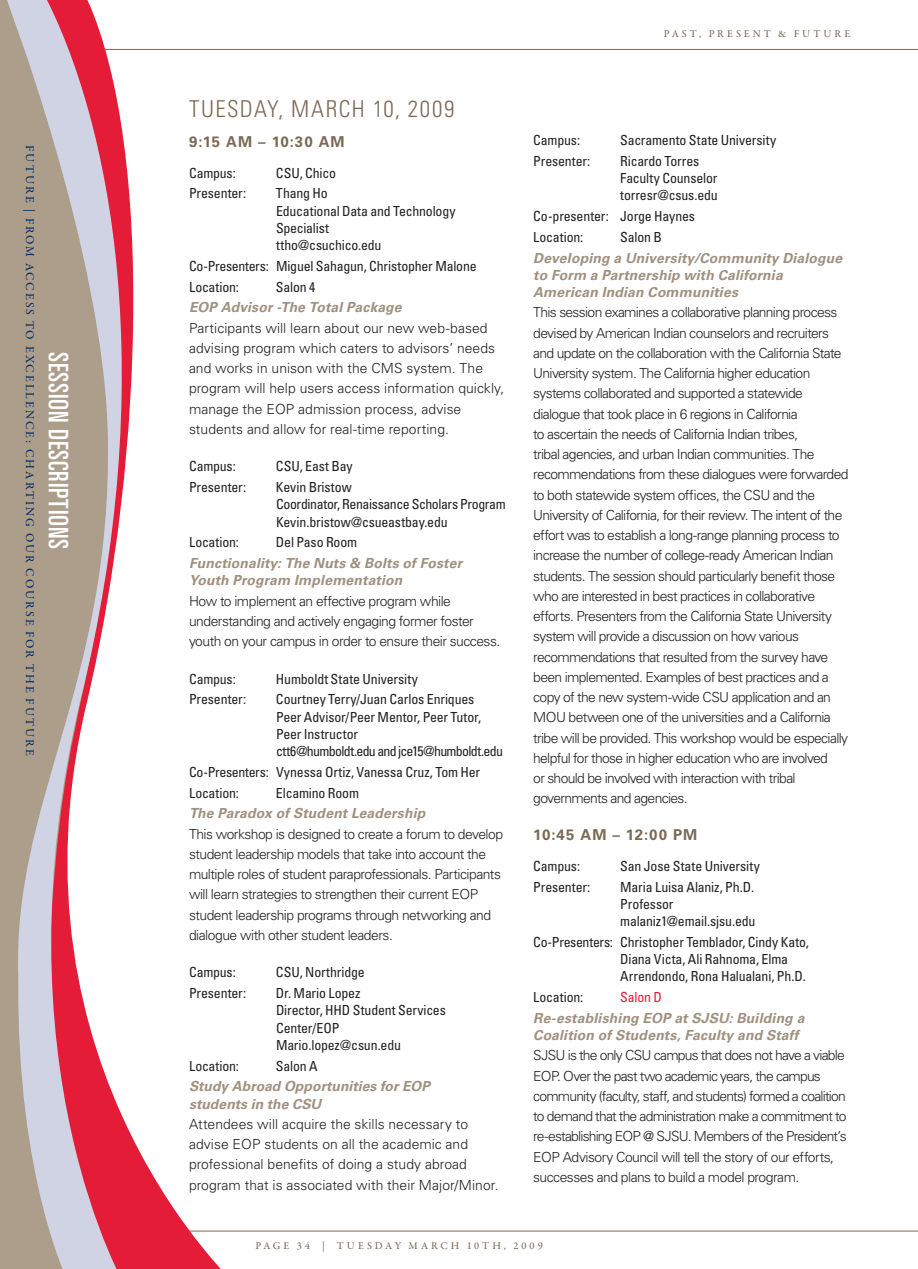
<style>
.page{position:relative;width:918px;height:1269px;background:#fff}
.page>*{position:absolute;margin:0;border:0;box-sizing:border-box;transform-origin:0 0}
.body_text{font:ultra-condensed 27px "Univers LT Std";letter-spacing:.03em;color:#fff}
.Header_Past{font:300 condensed 23.25px "Univers LT Std";letter-spacing:.06em;color:#7c6954}
.Times_for_Session_De{font:700 15px "Univers LT Std";letter-spacing:.07em;color:#7c6954}
.body_text-2{font:300 13.8px/20.2px "Univers LT Std";letter-spacing:-.045em;color:#231f20}
.body_text_presentors{font:condensed 13.8px/17.2px "Univers LT Std";letter-spacing:-.015em;color:#231f20}
.body_text-3{font:300 13.8px/20.2px "Univers LT Std";letter-spacing:.005em;color:#231f20}
.Subhead_Session_titl{font:italic 700 13.8px/17.2px "Univers LT Std";letter-spacing:.01em;color:#a0907e}
.body_text_presentors-2{font:condensed 13.8px "Univers LT Std";letter-spacing:-.015em;color:#e41c37}
.body_text-4{font:500 12px "Garamond Premr Pro";letter-spacing:.155em;color:#002c62}
.body_text-5{font:500 10.5px "Garamond Premr Pro";letter-spacing:.285em;color:#7c6954}
</style>
<div class="page">
<hr style="left:0;top:1231px;width:918px;height:1px;background:#7c6954">
<hr style="left:0;top:49px;width:918px;height:1px;background:#7c6954">
<svg style="left:159px;top:48px;width:80px;height:1221px"></svg>
<svg style="left:0;top:0;width:159px;height:1269px"></svg>
<p class="body_text-4" style="left:37px;top:145px;width:613px;rotate:90deg">FUTURE | FROM ACCESS TO EXCELLENCE: CHARTING OUR COURSE FOR THE FUTURE</p>
<p class="body_text" style="left:74px;top:352px;width:198px;rotate:90deg">SESSION DESCRIPTIONS</p>
<p class="Header_Past" style="left:189px;top:95px;width:267px">TUESDAY, MARCH 10, 2009</p>
<p class="Times_for_Session_De" style="left:189px;top:133px;width:155px">9:15 AM – 10:30 AM</p>
<p class="body_text_presentors" style="left:189px;top:164px;width:48px">Campus:</p>
<p class="body_text_presentors" style="left:276px;top:164px;width:62px">CSU, Chico</p>
<p class="body_text_presentors" style="left:189px;top:185px;width:59px">Presenter:</p>
<p class="body_text_presentors" style="left:276px;top:185px;width:181px">Thang Ho<br>Educational Data and Technology<br>Specialist<br>ttho@csuchico.edu</p>
<p class="body_text_presentors" style="left:189px;top:257px;width:289px">Co-Presenters: Miguel Sahagun, Christopher Malone</p>
<p class="body_text_presentors" style="left:189px;top:278px;width:52px">Location:</p>
<p class="body_text_presentors" style="left:276px;top:278px;width:41px">Salon 4</p>
<p class="Subhead_Session_titl" style="left:189px;top:299px;width:214px">EOP Advisor -The Total Package</p>
<p class="body_text-3" style="left:189px;top:318px;width:317px">Participants will learn about our new web-based advising program which caters to advisors’ needs and works in unison with the CMS system. The program will help users access information quickly, manage the EOP admission process, advise students and allow for real-time reporting.</p>
<p class="body_text_presentors" style="left:189px;top:458px;width:48px">Campus:</p>
<p class="body_text_presentors" style="left:276px;top:458px;width:78px">CSU, East Bay</p>
<p class="body_text_presentors" style="left:189px;top:478px;width:59px">Presenter:</p>
<p class="body_text_presentors" style="left:276px;top:478px;width:231px">Kevin Bristow<br>Coordinator, Renaissance Scholars Program<br>Kevin.bristow@csueastbay.edu</p>
<p class="body_text_presentors" style="left:189px;top:534px;width:52px">Location:</p>
<p class="body_text_presentors" style="left:276px;top:534px;width:83px">Del Paso Room</p>
<p class="Subhead_Session_titl" style="left:189px;top:555px;width:275px">Functionality: The Nuts &amp; Bolts of Foster<br>Youth Program Implementation</p>
<p class="body_text-2" style="left:189px;top:591px;width:313px">How to implement an effective program while understanding and actively engaging former foster youth on your campus in order to ensure their success.</p>
<p class="body_text_presentors" style="left:189px;top:670px;width:48px">Campus:</p>
<p class="body_text_presentors" style="left:276px;top:670px;width:143px">Humboldt State University</p>
<p class="body_text_presentors" style="left:189px;top:691px;width:59px">Presenter:</p>
<p class="body_text_presentors" style="left:276px;top:691px;width:229px">Courtney Terry/Juan Carlos Enriques Peer Advisor/Peer Mentor, Peer Tutor, Peer Instructor<br>ctt6@humboldt.edu and jce15@humboldt.edu</p>
<p class="body_text_presentors" style="left:189px;top:763px;width:293px">Co-Presenters: Vynessa Ortiz, Vanessa Cruz, Tom Her</p>
<p class="body_text_presentors" style="left:189px;top:784px;width:52px">Location:</p>
<p class="body_text_presentors" style="left:276px;top:784px;width:85px">Elcamino Room</p>
<p class="Subhead_Session_titl" style="left:189px;top:805px;width:238px">The Paradox of Student Leadership</p>
<p class="body_text-2" style="left:189px;top:824px;width:316px">This workshop is designed to create a forum to develop student leadership models that take into account the multiple roles of student paraprofessionals. Participants will learn strategies to strengthen their current EOP student leadership programs through networking and dialogue with other student leaders.</p>
<p class="body_text_presentors" style="left:189px;top:964px;width:48px">Campus:</p>
<p class="body_text_presentors" style="left:276px;top:964px;width:90px">CSU, Northridge</p>
<p class="body_text_presentors" style="left:189px;top:984px;width:59px">Presenter:</p>
<p class="body_text_presentors" style="left:276px;top:984px;width:171px">Dr. Mario Lopez<br>Director, HHD Student Services<br>Center/EOP<br>Mario.lopez@csun.edu</p>
<p class="body_text_presentors" style="left:189px;top:1057px;width:52px">Location:</p>
<p class="body_text_presentors" style="left:276px;top:1057px;width:43px">Salon A</p>
<p class="Subhead_Session_titl" style="left:189px;top:1078px;width:242px">Study Abroad Opportunities for EOP students in the CSU</p>
<p class="body_text-3" style="left:189px;top:1114px;width:311px">Attendees will acquire the skills necessary to advise EOP students on all the academic and professional benefits of doing a study abroad program that is associated with their Major/Minor.</p>
<p class="body_text-5" style="left:664px;top:27px;width:188px">PAST, PRESENT &amp; FUTURE</p>
<p class="body_text_presentors" style="left:533px;top:131px;width:48px">Campus:</p>
<p class="body_text_presentors" style="left:620px;top:131px;width:157px">Sacramento State University</p>
<p class="body_text_presentors" style="left:533px;top:152px;width:59px">Presenter:</p>
<p class="body_text_presentors" style="left:620px;top:152px;width:99px">Ricardo Torres<br>Faculty Counselor torresr@csus.edu</p>
<p class="body_text_presentors" style="left:533px;top:207px;width:163px">Co-presenter: Jorge Haynes</p>
<p class="body_text_presentors" style="left:533px;top:228px;width:52px">Location:</p>
<p class="body_text_presentors" style="left:620px;top:228px;width:43px">Salon B</p>
<p class="Subhead_Session_titl" style="left:533px;top:249px;width:310px">Developing a University/Community Dialogue to Form a Partnership with California<br>American Indian Communities</p>
<p class="body_text-2" style="left:533px;top:302px;width:317px">This session examines a collaborative planning process devised by American Indian counselors and recruiters and update on the collaboration with the California State University system. The California higher education systems collaborated and supported a statewide dialogue that took place in 6 regions in California<br>to ascertain the needs of California Indian tribes,<br>tribal agencies, and urban Indian communities. The recommendations from these dialogues were forwarded to both statewide system offices, the CSU and the University of California, for their review. The intent of the effort was to establish a long-range planning process to increase the number of college-ready American Indian students. The session should particularly benefit those who are interested in best practices in collaborative efforts. Presenters from the California State University system will provide a discussion on how various recommendations that resulted from the survey have been implemented. Examples of best practices and a copy of the new system-wide CSU application and an MOU between one of the universities and a California tribe will be provided. This workshop would be especially helpful for those in higher education who are involved<br>or should be involved with interaction with tribal governments and agencies.</p>
<p class="Times_for_Session_De" style="left:533px;top:826px;width:164px">10:45 AM – 12:00 PM</p>
<p class="body_text_presentors" style="left:533px;top:857px;width:48px">Campus:</p>
<p class="body_text_presentors" style="left:620px;top:857px;width:141px">San Jose State University</p>
<p class="body_text_presentors" style="left:533px;top:878px;width:59px">Presenter:</p>
<p class="body_text_presentors" style="left:620px;top:878px;width:137px">Maria Luisa Alaniz, Ph.D.<br>Professor malaniz1@email.sjsu.edu</p>
<p class="body_text_presentors" style="left:620px;top:933px;width:190px;text-indent:-87px">Co-Presenters: Christopher Temblador, Cindy Kato,<br>Diana Victa, Ali Rahnoma, Elma<br>Arrendondo, Rona Halualani, Ph.D.</p>
<p class="body_text_presentors" style="left:533px;top:988px;width:52px">Location:</p>
<p class="body_text_presentors-2" style="left:620px;top:988px;width:43px">Salon D</p>
<p class="Subhead_Session_titl" style="left:533px;top:1010px;width:273px">Re-establishing EOP at SJSU: Building a<br>Coalition of Students, Faculty and Staff</p>
<p class="body_text-2" style="left:533px;top:1045px;width:315px">SJSU is the only CSU campus that does not have a viable EOP. Over the past two academic years, the campus community (faculty, staff, and students) formed a coalition to demand that the administration make a commitment to re-establishing EOP @ SJSU. Members of the President’s EOP Advisory Council will tell the story of our efforts, successes and plans to build a model program.</p>
<p class="body_text-5" style="left:255px;top:1239px;width:92px">PAGE 34 | TUESDA</p>
<p class="body_text-5" style="left:395px;top:1239px;width:37px">Y M ARC</p>
<p class="body_text-5" style="left:451px;top:1239px;width:94px">H 10TH, 2009</p>
</div>
